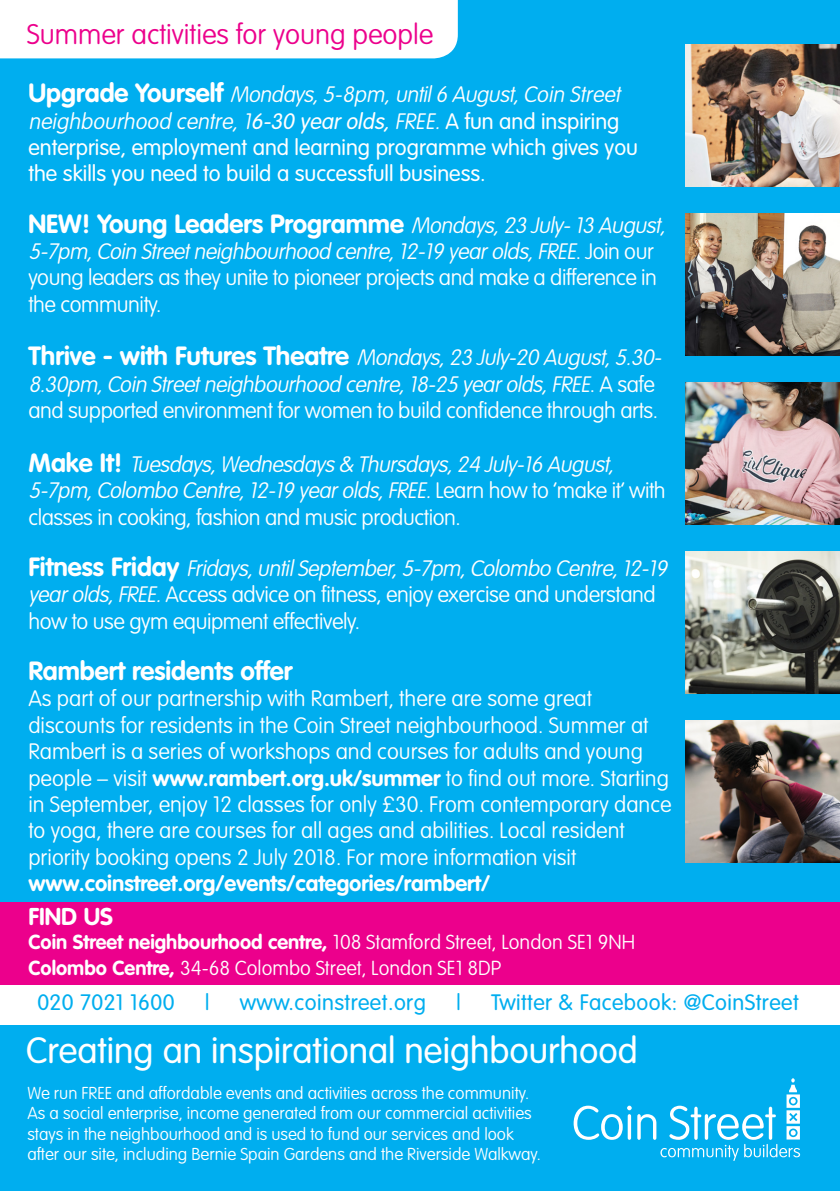
<style>
.page{position:relative;width:840px;height:1191px;background:#fff}
.page>*{position:absolute;margin:0;border:0;box-sizing:border-box;transform-origin:0 0}
.t1{font:300 36px "VAG Rounded";color:#fff}
.t2{font:100 28px "VAG Rounded";color:#ec008c}
.t3{font:700 26px "VAG Rounded";color:#fff}
.t4{font:700 24px "VAG Rounded";color:#fff}
.t5{font:100 22px/26.4px "VAG Rounded";color:#fff}
.t6{font:italic 100 22px/26.4px "VAG Rounded";color:#fff}
.t7{font:100 22px/26.4px "VAG Rounded";letter-spacing:-.02em;color:#fff}
.t8{font:300 22px/26.4px "VAG Rounded";color:#fff}
.t9{font:300 22px "VAG Rounded";letter-spacing:.02em;color:#00aeef}
.t10{font:700 22px "VAG Rounded";color:#fff}
.t11{font:100 20px/26.4px "VAG Rounded";color:#fff}
.t12{font:100 17px/20.4px "VAG Rounded";color:#fff}
.s1{font-weight:700;font-size:26px}
.s2{font-weight:100;font-style:italic}
.s3{font-style:italic}
.s4{font-weight:100;font-style:italic;font-size:22px}
.s5{font-weight:700;font-style:normal;font-size:26px}
.s6{font-style:normal}
.s7{font-weight:700}
</style>
<div class="page">
<div style="left:0;top:0;width:839px;height:901px;background:#00aeef"></div>
<div style="left:0;top:901px;width:839px;height:83px;background:#ec008c"></div>
<div style="left:0;top:0;width:457px;height:58px;background:#fff"></div>
<div style="left:0;top:993px;width:839px;height:198px;background:#00aeef"></div>
<div style="left:0;top:984px;width:839px;height:40px;background:#fff"></div>
<svg style="left:573px;top:1105px;width:58px;height:34px"></svg>
<svg style="left:637px;top:1078px;width:162px;height:83px"></svg>
<img style="left:685px;top:45px;width:154px;height:142px">
<img style="left:685px;top:214px;width:154px;height:142px">
<img style="left:685px;top:383px;width:154px;height:141px">
<img style="left:685px;top:552px;width:154px;height:141px">
<img style="left:685px;top:720px;width:154px;height:142px">
<p class="t2" style="left:27px;top:18px;width:408px">Summer activities for young people</p>
<p class="t8" style="left:28px;top:81px;width:610px"><span class="s1">U p g ra d e Yo u rs e l f</span> <span class="s2">Mondays,5-8pm,until6 August,Coin Street neighbourhood centre,1</span><span class="s3">6-30 yearolds,</span><span class="s2">FREE.</span>A f u n a n d i n s p i r i n g enterprise, employment and learning programme which gives you the skills you need to build a successfull business.</p>
<p class="t3" style="left:28px;top:208px;width:642px">NEW! Young Leaders Programme <span class="s4">Mondays,23 July-13 August,</span></p>
<p class="t7" style="left:28px;top:238px;width:629px"><span class="s3">5-7pm,Coin Streetneighbourhood centre,12-19 yearolds,FREE</span>. J o i n o u r young leaders as they unite to pioneer projects and make a difference in the community.</p>
<p class="t6" style="left:28px;top:344px;width:638px"><span class="s5">Th rive - w ith F utu res Th eatre</span> Mondays,23 July-20 August,5.30-<br>8.30pm,Coin Streetneighbourhood centre,18-25 yearolds,FREE<span class="s6">. A s a f e and supported environment for women to build confidence through arts.</span></p>
<p class="t6" style="left:28px;top:451px;width:638px"><span class="s5">M a k e I t !</span> Tuesdays,Wednesdays &amp; Thursdays,24 July-16 August,<br>5-7pm,Colombo Centre,12-19 yearolds,FREE.<span class="s6">L e a r n h o w t o ‘ m a ke i t’ w i t h classes in cooking, fashion and music production.</span></p>
<p class="t7" style="left:28px;top:555px;width:644px"><span class="s1">F i t n e s s F r i d a y</span> <span class="s3">Fridays,untilSeptember,5-7pm,Colombo Centre,12-19 yearolds,FREE.</span>Access advice on fitness, enjoy exercise and understand how to use gym equipment effectively.</p>
<p class="t3" style="left:28px;top:655px;width:265px">Rambert residents offer</p>
<p class="t5" style="left:28px;top:685px;width:644px">As part of our partnership with Rambert, there are some great discounts for residents in the Coin Street neighbourhood. Summer at Rambert is a series of workshops and courses for adults and young people – visit <span class="s7">www.rambert.org.uk/summer</span> to find out more. Starting in September, enjoy 12 classes for only £30. From contemporary dance to yoga, there are courses for all ages and abilities. Local resident priority booking opens 2 July 2018. For more information visit</p>
<p class="t10" style="left:28px;top:870px;width:463px">www.coinstreet.org/events/categories/rambert/</p>
<p class="t4" style="left:28px;top:902px;width:86px">FIND US</p>
<p class="t11" style="left:28px;top:928px;width:608px"><span class="s7">Coin Street neighbourhood centre,</span> 108 Stamford Street, London SE1 9NH<br><span class="s7">Colombo Centre,</span> 34-68 Colombo Street, London SE1 8DP</p>
<p class="t9" style="left:37px;top:990px;width:139px">020 7021 1600</p>
<p class="t9" style="left:205px;top:990px;width:6px">|</p>
<p class="t9" style="left:240px;top:990px;width:187px">www.coinstreet.org</p>
<p class="t9" style="left:456px;top:990px;width:6px">|</p>
<p class="t9" style="left:491px;top:990px;width:309px">Twitter &amp; Facebook: @CoinStreet</p>
<h1 class="t1" style="left:26px;top:1030px;width:613px">Creating an inspirational neighbourhood</h1>
<p class="t12" style="left:27px;top:1082px;width:514px">We run FREE and affordable events and activities across the community.<br>As a social enterprise, income generated from our commercial activities stays in the neighbourhood and is used to fund our services and look after our site, including Bernie Spain Gardens and the Riverside Walkway.</p>
</div>
